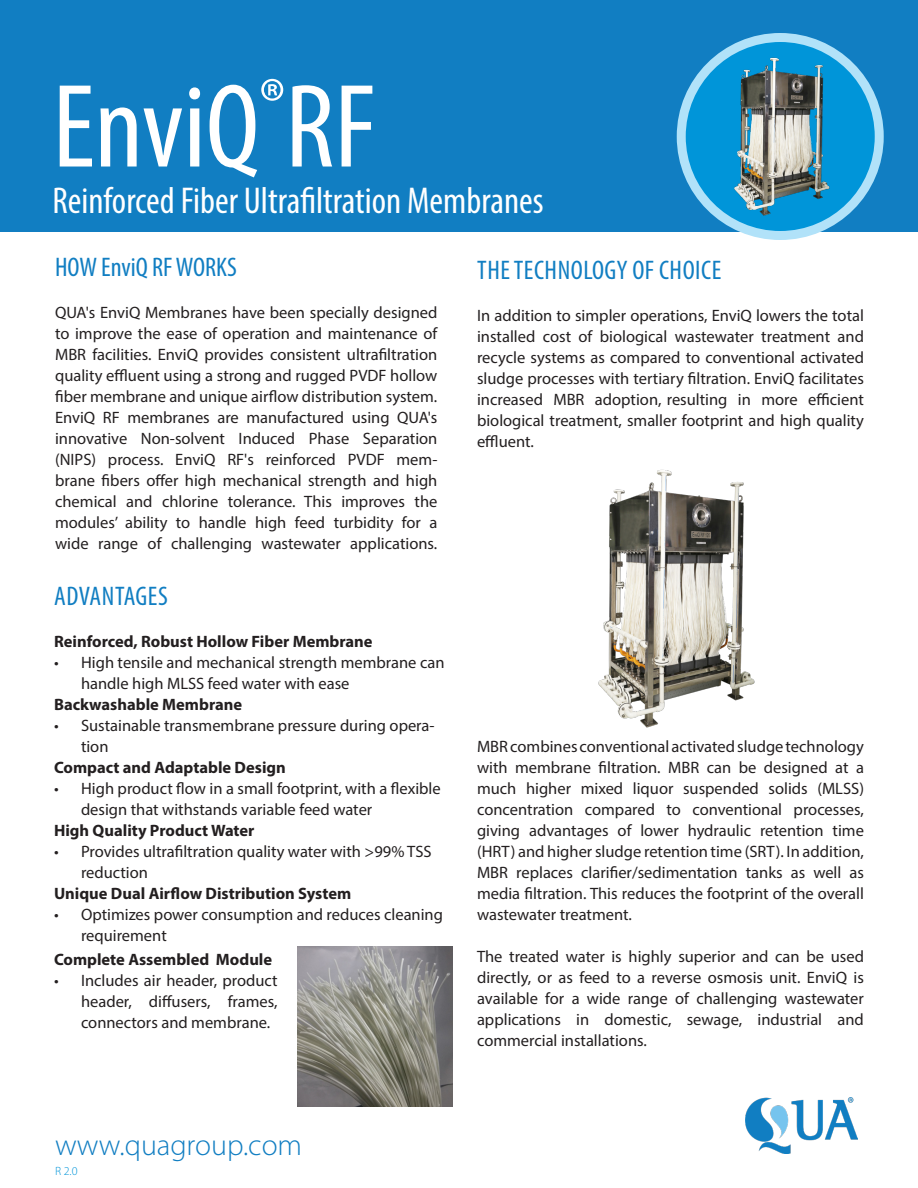
<style>
.page{position:relative;width:918px;height:1188px;background:#fff}
.page>*{position:absolute;margin:0;border:0;box-sizing:border-box;transform-origin:0 0}
.Category_Upper_Right{font:condensed 120px "Myriad Pro";color:#fff}
.Category_Upper_Right-2{font:condensed 37.5px "Myriad Pro";color:#fff}
.t1{font:300 30px "Myriad Pro";color:#117ec2}
.t2{font:condensed 27px "Myriad Pro";letter-spacing:.02em;color:#117ec2}
.t3{font:condensed 27px "Myriad Pro";color:#117ec2}
.t4{font:16.5px/21px "Myriad Pro";color:#231f20}
.t5{font:700 16.5px "Myriad Pro";color:#231f20}
.Main_body{font:300 12px "Myriad Pro";color:#0095d9}
</style>
<div class="page">
<div style="left:0;top:0;width:918px;height:231px;background:#117ec2"></div>
<img style="left:297px;top:946px;width:156px;height:160px">
<svg style="left:681px;top:38px;width:198px;height:198px;fill:#0095d9"></svg>
<div style="left:677px;top:33px;width:207px;height:207px;border:9px solid #b1e2f9;border-radius:50%"></div>
<img style="left:745px;top:1097px;width:113px;height:56px">
<img style="left:729px;top:54px;width:103px;height:164px">
<img style="left:598px;top:469px;width:157px;height:259px">
<p class="Category_Upper_Right" style="left:52px;top:54px;width:325px">EnviQ<sup>®</sup>RF</p>
<p class="Category_Upper_Right-2" style="left:52px;top:178px;width:493px">Reinforced Fiber Ultrafiltration Membranes</p>
<p class="t3" style="left:55px;top:251px;width:183px">HOW EnviQ RF WORKS</p>
<p class="t4" style="left:55px;top:302px;width:384px;text-align:justify">QUA's EnviQ Membranes have been specially designed to improve the ease of operation and maintenance of MBR facilities. EnviQ provides consistent ultrafiltration quality effluent using a strong and rugged PVDF hollow fiber membrane and unique airflow distribution system.</p>
<p class="t4" style="left:55px;top:407px;width:384px;text-align:justify">EnviQ RF membranes are manufactured using QUA's innovative Non-solvent Induced Phase Separation (NIPS) process. EnviQ RF's reinforced PVDF mem&shy;brane fibers offer high mechanical strength and high chemical and chlorine tolerance. This improves the modules’ ability to handle high feed turbidity for a wide range of challenging wastewater applications.</p>
<p class="t2" style="left:54px;top:580px;width:115px">ADVANTAGES</p>
<p class="t5" style="left:54px;top:631px;width:320px">Reinforced, Robust Hollow Fiber Membrane</p>
<p class="t4" style="left:81px;top:652px;width:365px;text-indent:-27px">• High tensile and mechanical strength membrane can handle high MLSS feed water with ease</p>
<p class="t5" style="left:54px;top:694px;width:190px">Backwashable Membrane</p>
<p class="t4" style="left:81px;top:715px;width:355px;text-indent:-27px">• Sustainable transmembrane pressure during opera&shy;tion</p>
<p class="t5" style="left:54px;top:757px;width:233px">Compact and Adaptable Design</p>
<p class="t4" style="left:81px;top:778px;width:361px;text-indent:-27px">• High product flow in a small footprint, with a flexible design that withstands variable feed water</p>
<p class="t5" style="left:54px;top:820px;width:202px">High Quality Product Water</p>
<p class="t4" style="left:81px;top:841px;width:352px;text-indent:-27px">• Provides ultrafiltration quality water with &gt;99% TSS reduction</p>
<p class="t5" style="left:54px;top:883px;width:299px">Unique Dual Airflow Distribution System</p>
<p class="t4" style="left:81px;top:904px;width:364px;text-indent:-27px">• Optimizes power consumption and reduces cleaning requirement</p>
<p class="t5" style="left:54px;top:949px;width:220px">Complete Assembled Module</p>
<p class="t4" style="left:81px;top:970px;width:198px;text-align:justify;text-indent:-27px">• Includes air header, product header, diffusers, frames, connectors and membrane.</p>
<p class="t2" style="left:477px;top:254px;width:246px">THE TECHNOLOGY OF CHOICE</p>
<p class="t4" style="left:477px;top:305px;width:388px;text-align:justify">In addition to simpler operations, EnviQ lowers the total installed cost of biological wastewater treatment and recycle systems as compared to conventional activated sludge processes with tertiary filtration. EnviQ facilitates increased MBR adoption, resulting in more efficient</p>
<p class="t4" style="left:477px;top:410px;width:388px">biological treatment, smaller footprint and high quality effluent.</p>
<p class="t4" style="left:477px;top:736px;width:388px;text-align:justify">MBR combines conventional activated sludge technology with membrane filtration. MBR can be designed at a much higher mixed liquor suspended solids (MLSS) concentration compared to conventional processes, giving advantages of lower hydraulic retention time (HRT) and higher sludge retention time (SRT). In addition, MBR replaces clarifier/sedimentation tanks as well as media filtration. This reduces the footprint of the overall</p>
<p class="t4" style="left:477px;top:904px;width:156px">wastewater treatment.</p>
<p class="t4" style="left:477px;top:946px;width:389px">The treated water is highly superior and can be used</p>
<p class="t4" style="left:477px;top:967px;width:388px">directly, or as feed to a reverse osmosis unit. EnviQ is</p>
<p class="t4" style="left:477px;top:988px;width:388px">available for a wide range of challenging wastewater</p>
<p class="t4" style="left:477px;top:1009px;width:388px">applications in domestic, sewage, industrial and</p>
<p class="t4" style="left:477px;top:1030px;width:171px">commercial installations.</p>
<p class="t1" style="left:55px;top:1126px;width:249px">www.quagroup.com</p>
<p class="Main_body" style="left:55px;top:1164px;width:24px">R 2.0</p>
</div>
